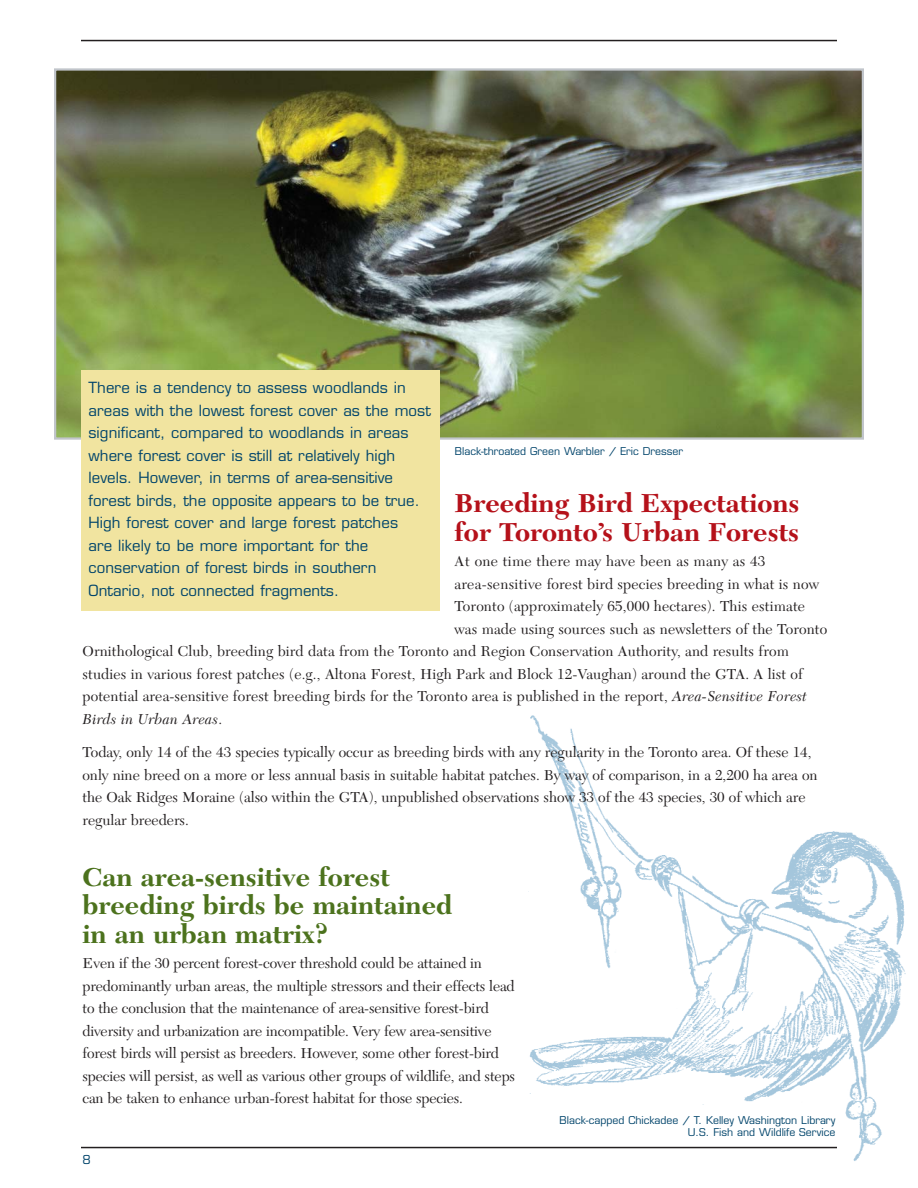
<style>
.page{position:relative;width:918px;height:1188px;background:#fff}
.page>*{position:absolute;margin:0;border:0;box-sizing:border-box;transform-origin:0 0}
.t1{font:700 27px/28.5px "New Caledonia";color:#4c721d}
.t2{font:700 27px/28.5px "New Caledonia";color:#b5111a}
.t3{font:15px/22.5px "New Caledonia";color:#231f20}
.t4{font:15px/22.5px "Eurostile";letter-spacing:.005em;color:#00446b}
.t5{font:15px "New Caledonia";letter-spacing:.02em;color:#231f20}
.t6{font:italic 15px "New Caledonia";letter-spacing:.01em;color:#231f20}
.t7{font:12px "Eurostile";color:#00446b}
.t8{font:10.5px/12px "Eurostile";color:#00446b;text-align:right}
.s1{font-style:italic}
.s2{font-style:normal}
</style>
<div class="page">
<img style="left:528px;top:716px;width:378px;height:445px">
<hr style="left:81px;top:40px;width:756px;height:1px;background:#231f20">
<hr style="left:81px;top:1147px;width:756px;height:1px;background:#231f20">
<img style="left:57px;top:71px;width:804px;height:366px">
<div style="left:81px;top:370px;width:358px;height:241px;background:#f1e4a0"></div>
<p class="t4" style="left:88px;top:378px;width:344px">There is a tendency to assess woodlands in areas with the lowest forest cover as the most significant, compared to woodlands in areas where forest cover is still at relatively high levels. However, in terms of area-sensitive forest birds, the opposite appears to be true.<br>High forest cover and large forest patches<br>are likely to be more important for the conservation of forest birds in southern Ontario, not connected fragments.</p>
<p class="t8" style="left:455px;top:446px;width:230px">Black-throated Green Warbler / Eric Dresser</p>
<h1 class="t2" style="left:454px;top:492px;width:346px">Breeding Bird Expectations for Toronto’s Urban Forests</h1>
<p class="t5" style="left:454px;top:555px;width:312px">At one time there may have been as many as 43</p>
<p class="t3" style="left:454px;top:574px;width:366px">area-sensitive forest bird species breeding in what is now</p>
<p class="t3" style="left:454px;top:597px;width:352px">Toronto (approximately 65,000 hectares). This estimate</p>
<p class="t3" style="left:454px;top:619px;width:374px">was made using sources such as newsletters of the Toronto</p>
<p class="t3" style="left:83px;top:642px;width:708px">Ornithological Club, breeding bird data from the Toronto and Region Conservation Authority, and results from</p>
<p class="t3" style="left:83px;top:664px;width:722px">studies in various forest patches (e.g., Altona Forest, High Park and Block 12-Vaughan) around the GTA. A list of</p>
<p class="t3" style="left:83px;top:687px;width:726px">potential area-sensitive forest breeding birds for the Toronto area is published in the report, <span class="s1">Area-Sensitive Forest</span></p>
<p class="t6" style="left:83px;top:713px;width:141px">Birds in Urban Areas<span class="s2">.</span></p>
<p class="t3" style="left:83px;top:743px;width:737px">Today, only 14 of the 43 species typically occur as breeding birds with any regularity in the Toronto area. Of these 14, only nine breed on a more or less annual basis in suitable habitat patches. By way of comparison, in a 2,200 ha area on the Oak Ridges Moraine (also within the GTA), unpublished observations show 33 of the 43 species, 30 of which are regular breeders.</p>
<h1 class="t1" style="left:82px;top:865px;width:371px">Can area-sensitive forest breeding birds be maintained in an urban matrix?</h1>
<p class="t3" style="left:82px;top:954px;width:434px">Even if the 30 percent forest-cover threshold could be attained in predominantly urban areas, the multiple stressors and their effects lead to the conclusion that the maintenance of area-sensitive forest-bird diversity and urbanization are incompatible. Very few area-sensitive forest birds will persist as breeders. However, some other forest-bird species will persist, as well as various other groups of wildlife, and steps can be taken to enhance urban-forest habitat for those species.</p>
<p class="t7" style="left:82px;top:1155px;width:10px">8</p>
<p class="t8" style="left:560px;top:1115px;width:277px">Black-capped Chickadee / T. Kelley Washington Library<br>U.S. Fish and Wildlife Service</p>
</div>
